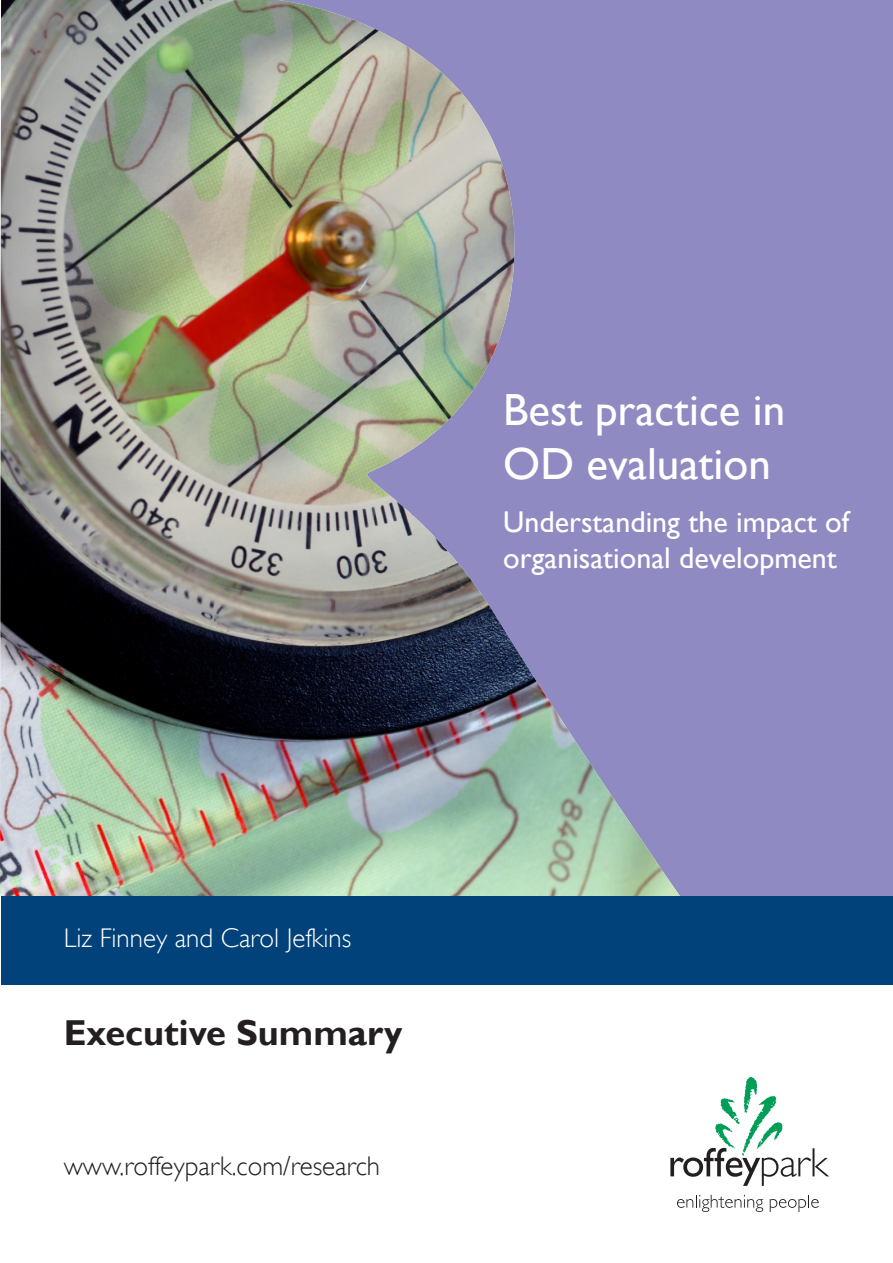
<style>
.page{position:relative;width:893px;height:1263px;background:#fff}
.page>*{position:absolute;margin:0;border:0;box-sizing:border-box;transform-origin:0 0}
.t1{font:45px/54px "Gill Sans";color:#fff}
.TOC_Heading_1{font:700 36px "Gill Sans";color:#231f20}
.t2{font:30px/36px "Gill Sans";color:#fff}
.t3{font:300 27px "Gill Sans";color:#231f20}
.t4{font:300 27px "Gill Sans";color:#fff}
</style>
<div class="page">
<div style="left:202px;top:0;width:691px;height:896px;background:#908ac2"></div>
<img style="left:0;top:0;width:680px;height:896px">
<img style="left:715px;top:1078px;width:68px;height:69px">
<svg style="left:670px;top:1147px;width:159px;height:39px"></svg>
<svg style="left:677px;top:1195px;width:86px;height:17px"></svg>
<svg style="left:770px;top:1195px;width:49px;height:17px"></svg>
<div style="left:1px;top:896px;width:891px;height:89px;background:#004279"></div>
<p class="t1" style="left:503px;top:384px;width:283px">Best practice in<br>OD evaluation</p>
<p class="t2" style="left:503px;top:504px;width:347px">Understanding the impact of organisational development</p>
<p class="t4" style="left:64px;top:922px;width:289px">Liz Finney and Carol Jefkins</p>
<p class="TOC_Heading_1" style="left:64px;top:1011px;width:340px">Executive Summary</p>
<p class="t3" style="left:64px;top:1150px;width:318px">www.roffeypark.com/research</p>
</div>
